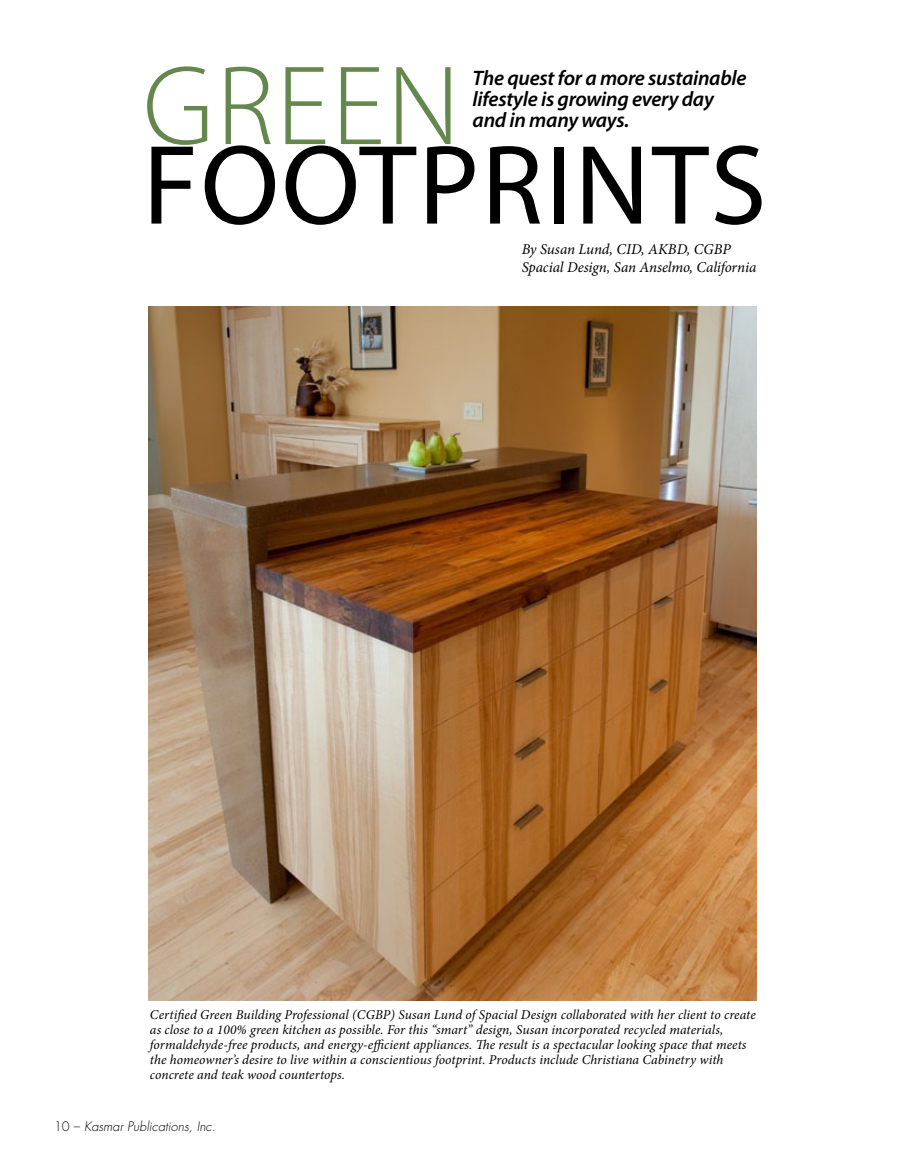
<style>
.page{position:relative;width:905px;height:1175px;background:#fff}
.page>*{position:absolute;margin:0;border:0;box-sizing:border-box;transform-origin:0 0}
.t1{font:114px "Myriad Pro";letter-spacing:.02em;color:#000}
.t2{font:300 114px "Myriad Pro";color:#64874e}
.t3{font:italic 600 21px/21px "Myriad Pro";letter-spacing:-.015em;color:#000}
.t4{font:italic 15px/18px "Minion Pro";letter-spacing:-.005em;color:#000}
.t5{font:italic 13.5px/15px "Minion Pro";letter-spacing:.005em;color:#000}
.t6{font:italic 300 12.75px "Futura";color:#000}
.s1{font-style:normal}
</style>
<div class="page">
<img style="left:149px;top:307px;width:607px;height:693px">
<h1 class="t2" style="left:143px;top:37px;width:318px">GREEN</h1>
<h1 class="t1" style="left:143px;top:115px;width:625px">FOOTPRINTS</h1>
<p class="t4" style="left:521px;top:240px;width:236px">By Susan Lund, CID, AKBD, CGBP<br>Spacial Design, San Anselmo, California</p>
<h2 class="t3" style="left:472px;top:67px;width:275px">The quest for a more sustainable lifestyle is growing every day and in many ways.</h2>
<p class="t5" style="left:150px;top:1007px;width:607px">Certified Green Building Professional (CGBP) Susan Lund of Spacial Design collaborated with her client to create as close to a 100% green kitchen as possible. For this “smart” design, Susan incorporated recycled materials, formaldehyde-free products, and energy-efficient appliances. The result is a spectacular looking space that meets the homeowner’s desire to live within a conscientious footprint. Products include Christiana Cabinetry with concrete and teak wood countertops.</p>
<p class="t6" style="left:54px;top:1117px;width:163px"><span class="s1">10 –</span> Kasmar Publications, Inc.</p>
</div>
